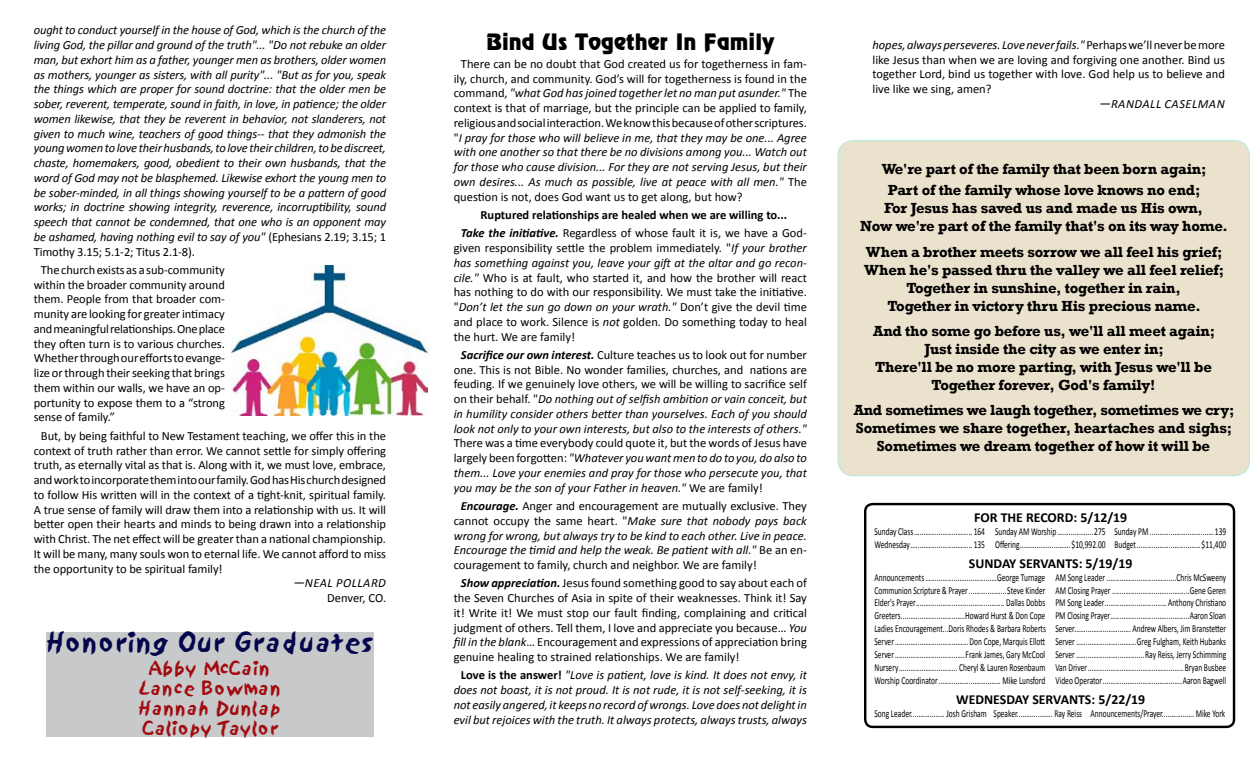
<style>
.page{position:relative;width:1260px;height:765px;background:#fff}
.page>*{position:absolute;margin:0;border:0;box-sizing:border-box;transform-origin:0 0}
.t1{font:25px "Sand";color:#04064c}
.t2{font:22.5px "Revue BT";color:#000}
.t3{font:17.5px/20px "Sand";color:#a20c11;text-align:center}
.t4{font:700 15px/18px "Rockwell";letter-spacing:-.015em;color:#000;text-align:center}
.t5{font:700 13.75px "Calibri";color:#000}
.t6{font:12.5px/14.8px "Calibri";color:#000;text-align:justify}
.t7{font:italic 12.5px/14.8px "Calibri";color:#000;text-align:justify}
.t8{font:700 12.5px/18.4px "Calibri";color:#000;text-align:center}
.t9{font:10.62px/12.9px "Calibri";color:#000;scale:.7 1}
.s1{font-style:normal}
.s2{font-style:italic}
.s3{font-weight:400}
.s4{font-weight:700;font-style:italic}
.s5{font-weight:700}
.s6{font-weight:700;font-style:normal}
</style>
<div class="page">
<div style="left:838px;top:141px;width:411px;height:335px;background:#ebe2cd;border-radius:15px"></div>
<div style="left:838px;top:140px;width:412px;height:336px;border:1px solid #00ae76;border-radius:15px"></div>
<div style="left:864px;top:503px;width:371px;height:225px;border:2px solid #000;border-radius:8px"></div>
<img style="left:232px;top:265px;width:195px;height:150px">
<div style="left:46px;top:632px;width:328px;height:106px;background:#c7c9cb"></div>
<p class="t7" style="left:34px;top:22px;width:354px">ought to conduct yourself in the house of God, which is the church of the living God, the pillar and ground of the truth"... "Do not rebuke an older man, but exhort him as a father, younger men as brothers, older women as mothers, younger as sisters, with all purity"... "But as for you, speak the things which are proper for sound doctrine: that the older men be sober, reverent, temperate, sound in faith, in love, in patience; the older women likewise, that they be reverent in behavior, not slanderers, not given to much wine, teachers of good things-- that they admonish the young women to love their husbands, to love their children, to be discreet, chaste, homemakers, good, obedient to their own husbands, that the word of God may not be blasphemed. Likewise exhort the young men to be sober-minded, in all things showing yourself to be a pattern of good works; in doctrine showing integrity, reverence, incorruptibility, sound speech that cannot be condemned, that one who is an opponent may be ashamed, having nothing evil to say of you" <span class="s1">(Ephesians 2.19; 3.15; 1<br>Timothy 3.15; 5.1-2; Titus 2.1-8).</span></p>
<p class="t6" style="left:34px;top:262px;width:193px;text-indent:7px">The church exists as a sub-community within the broader community around them. People from that broader com&shy;munity are looking for greater intimacy and meaningful relationships. One place they often turn is to various churches.<br>Whether through our efforts to evange&shy;lize or through their seeking that brings them within our walls, we have an op&shy;portunity to expose them to a “strong sense of family.”</p>
<p class="t6" style="left:34px;top:428px;width:354px;text-indent:7px">But, by being faithful to New Testament teaching, we offer this in the context of truth rather than error. We cannot settle for simply offering truth, as eternally vital as that is. Along with it, we must love, embrace, and work to incorporate them into our family. God has His church designed to follow His written will in the context of a tight-knit, spiritual family.<br>A true sense of family will draw them into a relationship with us. It will better open their hearts and minds to being drawn into a relationship with Christ. The net effect will be greater than a national championship.<br>It will be many, many souls won to eternal life. We cannot afford to miss the opportunity to be spiritual family!</p>
<p class="t7" style="left:293px;top:575px;width:93px">—Neal Polla rd</p>
<p class="t6" style="left:327px;top:590px;width:61px">Denver, CO.</p>
<h1 class="t1" style="left:48px;top:629px;width:327px">Honoring Our Graduates</h1>
<h3 class="t3" style="left:140px;top:659px;width:143px">Abby McCain<br>Lance Bowman<br>Hannah Dunlap<br>Caliopy Taylor</h3>
<h2 class="t2" style="left:486px;top:29px;width:290px">Bind Us Together In Family</h2>
<p class="t6" style="left:454px;top:56px;width:355px;text-indent:7px">There can be no doubt that God created us for togetherness in fam&shy;ily, church, and community. God’s will for togetherness is found in the command, <span class="s2">"what God has joined together let no man put asunder."</span> The context is that of marriage, but the principle can be applied to family, religious and social interaction. We know this because of other scriptures. "<span class="s2">I pray for those who will believe in me, that they may be one... Agree with one another so that there be no divisions among you... Watch out for those who cause division... For they are not serving Jesus, but their own desires... As much as possible, live at peace with all men."</span> The question is not, does God want us to get along, but how?</p>
<p class="t8" style="left:461px;top:205px;width:347px">Ruptured relationships are healed when we are willing to...<br><span class="s2">Take the initiative.</span> <span class="s3">Regardless of whose fault it is, we have a God-</span></p>
<p class="t6" style="left:454px;top:240px;width:355px">given responsibility settle the problem immediately. "<span class="s2">If your brother has something against you, leave your gift at the altar and go recon&shy;cile."</span> Who is at fault, who started it, and how the brother will react has nothing to do with our responsibility. We must take the initiative. "<span class="s2">Don’t let the sun go down on your wrath."</span> Don’t give the devil time and place to work. Silence is <span class="s2">not</span> golden. Do something today to heal the hurt. We are family!</p>
<p class="t6" style="left:454px;top:347px;width:355px;text-align:center"><span class="s4">Sacrifice our own interest.</span> Culture teaches us to look out for number one. This is not Bible. No wonder families, churches, and nations are feuding. If we genuinely love others, we will be willing to sacrifice self on their behalf. "<span class="s2">Do nothing out of selfish ambition or vain conceit, but in humility consider others better than yourselves. Each of you should look not only to your own interests, but also to the interests of others."</span></p>
<p class="t7" style="left:454px;top:435px;width:355px"><span class="s1">There was a time everybody could quote it, but the words of Jesus have largely been forgotten:</span> "Whatever you want men to do to you, do also to them... Love your enemies and pray for those who persecute you, that you may be the son of your Father in heaven." <span class="s1">We are family!</span></p>
<p class="t7" style="left:454px;top:498px;width:355px;text-indent:7px"><span class="s5">Encourage.</span> <span class="s1">Anger and encouragement are mutually exclusive. They cannot occupy the same heart. "</span>Make sure that nobody pays back wrong for wrong, but always try to be kind to each other. Live in peace.<br>Encourage the timid and help the weak. Be patient with all." <span class="s1">Be an en&shy;couragement to family, church and neighbor. We are family!</span></p>
<p class="t6" style="left:454px;top:575px;width:355px;text-indent:7px"><span class="s4">Show appreciation.</span> Jesus found something good to say about each of the Seven Churches of Asia in spite of their weaknesses. Think it! Say it! Write it! We must stop our fault finding, complaining and critical judgment of others. Tell them, I love and appreciate you because… <span class="s2">You fill in the blank</span>… Encouragement and expressions of appreciation bring genuine healing to strained relationships. We are family!</p>
<p class="t7" style="left:454px;top:667px;width:355px;text-align:center"><span class="s6">Love is the answer!</span> "Love is patient, love is kind. It does not envy, it does not boast, it is not proud. It is not rude, it is not self-seeking, it is not easily angered, it keeps no record of wrongs. Love does not delight in evil but rejoices with the truth. It always protects, always trusts, always</p>
<p class="t6" style="left:872px;top:37px;width:354px"><span class="s2">hopes, always perseveres. Love never fails."</span> Perhaps we’ll never be more like Jesus than when we are loving and forgiving one another. Bind us together Lord, bind us together with love. God help us to believe and live like we sing, amen?</p>
<p class="t7" style="left:1099px;top:96px;width:20px">—Randall</p>
<p class="t7" style="left:1165px;top:96px;width:37px">Caselman</p>
<p class="t4" style="left:882px;top:158px;width:326px;line-height:21.6px">We're part of the family that been born again;<br>Part of the family whose love knows no end;</p>
<p class="t4" style="left:860px;top:199px;width:369px">For Jesus has saved us and made us His own,<br>Now we're part of the family that's on its way home.</p>
<p class="t4" style="left:864px;top:243px;width:361px">When a brother meets sorrow we all feel his grief; When he's passed thru the valley we all feel relief; Together in sunshine, together in rain,<br>Together in victory thru His precious name.</p>
<p class="t4" style="left:873px;top:322px;width:344px">And tho some go before us, we'll all meet again; Just inside the city as we enter in;<br>There'll be no more parting, with Jesus we'll be Together forever, God's family!</p>
<p class="t4" style="left:854px;top:401px;width:382px">And sometimes we laugh together, sometimes we cry;<br>Sometimes we share together, heartaches and sighs;<br>Sometimes we dream together of how it will be</p>
<p class="t5" style="left:974px;top:509px;width:155px">FOR THE RECORD: 5/12/19</p>
<p class="t9" style="left:874px;top:524px;width:504px">Sunday Class............................... 164 Sunday AM Worship ...................275 Sunday PM ..................................139<br>Wednesday................................. 135 Offering...........................$10,992.00 Budget..................................$11,400</p>
<p class="t5" style="left:969px;top:555px;width:165px">SUNDAY SERVANTS: 5/19/19</p>
<p class="t9" style="left:874px;top:570px;width:504px;text-align:justify">Announcements......................................George Turnage AM Song Leader .....................................Chris McSweeny Communion Scripture &amp; Prayer ....................Steve Kinder AM Closing Prayer .........................................Gene Geren Elder's Prayer............................................... Dallas Dobbs PM Song Leader................................. Anthony Christiano Greeters..................................Howard Hurst &amp; Don Cope PM Closing Prayer..........................................Aaron Sloan Ladies Encouragement...Doris Rhodes &amp; Barbara Roberts Server.............................. Andrew Albers, Jim Branstetter Server .......................................Don Cope, Marquis Ellott Server ................................Greg Fulgham, Keith Hubanks Server .....................................Frank James, Gary McCool Server ....................................Ray Reiss, Jerry Schimming Nursery............................... Cheryl &amp; Lauren Rosenbaum Van Driver...................................................Bryan Busbee Worship Coordinator................................. Mike Lunsford Video Operator..........................................Aaron Bagwell</p>
<p class="t5" style="left:956px;top:691px;width:191px">WEDNESDAY SERVANTS: 5/22/19</p>
<p class="t9" style="left:874px;top:706px;width:503px">Song Leader.................. Josh Grisham Speaker................... Ray Reiss Announcements/Prayer................. Mike York</p>
</div>
